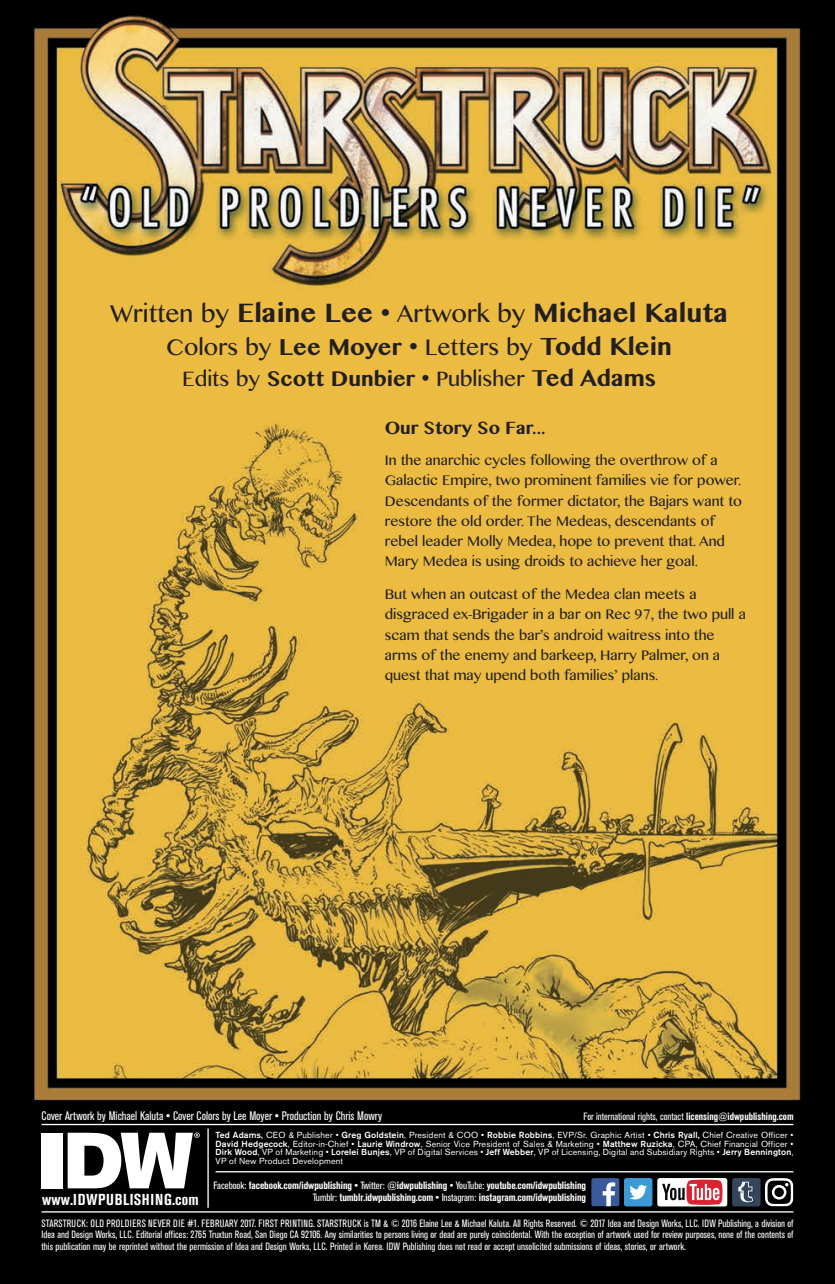
<style>
.page{position:relative;width:835px;height:1284px;background:#fff}
.page>*{position:absolute;margin:0;border:0;box-sizing:border-box;transform-origin:0 0}
.t1{font:700 26.25px "Lao MN";color:#231f20}
.t2{font:22.75px "Lao MN";color:#231f20}
.t3{font:21px "Lao MN";color:#231f20}
.t4{font:700 17.5px "Lao MN";color:#231f20}
.t5{font:700 condensed 15.75px "Akzidenz Grotesk BE";letter-spacing:.03em;color:#fff;scale:1.04 1}
.t6{font:14px/20.1px "Lao MN";color:#231f20}
.t7{font:condensed 12.25px "Akzidenz Grotesk BE";color:#fff}
.t8{font:condensed 10.5px/11.4px "Akzidenz Grotesk BE";letter-spacing:.005em;color:#fff;text-align:justify}
.t9{font:700 condensed 10.5px/12.2px "Akzidenz Grotesk BE";letter-spacing:-.01em;color:#fff;text-align:right;scale:1.05 1}
.t10{font:8.75px/8.8px "Akzidenz Grotesk BE";letter-spacing:.015em;color:#fff;text-align:justify}
.s1{font-weight:400;font-size:24.5px}
.s2{font-weight:700}
.s3{font-weight:700;font-size:24.5px}
.s4{font-weight:700;font-size:22.75px}
.s5{font-weight:500}
.s6{font-weight:400}
</style>
<div class="page">
<img style="left:0;top:0;width:835px;height:1284px">
<div style="left:42px;top:1132px;width:21px;height:56px;background:#fff"></div>
<svg style="left:68px;top:1132px;width:132px;height:56px"></svg>
<hr style="left:42px;top:1211px;width:751px;height:1px;background:#fff">
<hr style="left:42px;top:1123px;width:751px;height:2px;background:#fff">
<hr style="left:216px;top:1171px;width:577px;height:1px;background:#fff">
<hr style="left:207px;top:1128px;width:2px;height:79px;background:#fff">
<div style="left:624px;top:1178px;width:28px;height:28px;background:#3c9bd5;border-radius:3px"></div>
<svg style="left:629px;top:1185px;width:18px;height:14px"></svg>
<div style="left:591px;top:1178px;width:28px;height:28px;background:#3b5a9a;border-radius:2px"></div>
<svg style="left:602px;top:1182px;width:13px;height:24px"></svg>
<svg style="left:657px;top:1178px;width:70px;height:28px"></svg>
<svg style="left:662px;top:1179px;width:60px;height:25px"></svg>
<svg style="left:765px;top:1178px;width:28px;height:28px"></svg>
<div style="left:732px;top:1178px;width:28px;height:28px;background:#35465c;border-radius:3px"></div>
<svg style="left:738px;top:1181px;width:17px;height:22px"></svg>
<h1 class="t1" style="left:110px;top:297px;width:619px"><span class="s1">Written by</span> Elaine Lee <span class="s1">• Artwork by</span> Michael Kaluta</h1>
<h2 class="t2" style="left:166px;top:334px;width:507px">Colors by <span class="s2">Lee Moyer</span> • Letters by <span class="s3">Todd Klein</span></h2>
<h3 class="t3" style="left:182px;top:366px;width:475px">Edits by <span class="s2">Scott Dunbier</span> • Publisher <span class="s4">Ted Adams</span></h3>
<h3 class="t4" style="left:385px;top:417px;width:162px">Our Story So Far...</h3>
<p class="t6" style="left:385px;top:450px;width:359px">In the anarchic cycles following the overthrow of a Galactic Empire, two prominent families vie for power.<br>Descendants of the former dictator, the Bajars want to restore the old order. The Medeas, descendants of rebel leader Molly Medea, hope to prevent that. And Mary Medea is using droids to achieve her goal.</p>
<p class="t6" style="left:385px;top:584px;width:363px">But when an outcast of the Medea clan meets a disgraced ex-Brigader in a bar on Rec 97, the two pull a scam that sends the bar’s android waitress into the arms of the enemy and barkeep, Harry Palmer, on a quest that may upend both families’ plans.</p>
<p class="t7" style="left:42px;top:1111px;width:342px">Cover Artwork by Michael Kaluta • Cover Colors by Lee Moyer • Production by Chris Mowry</p>
<p class="t8" style="left:583px;top:1111px;width:211px">For international rights, contact <span class="s2">licensing@idwpublishing.com</span></p>
<p class="t10" style="left:216px;top:1131px;width:579px"><span class="s5">Ted Adams,</span> CEO &amp; Publisher • <span class="s5">Greg Goldstein</span>, President &amp; COO • <span class="s5">Robbie Robbins</span>, EVP/Sr. Graphic Artist • <span class="s5">Chris Ryall,</span> Chief Creative Officer • <span class="s5">David Hedgecock</span>, Editor-in-Chief • <span class="s5">Laurie Windrow</span>, Senior Vice President of Sales &amp; Marketing • <span class="s5">Matthew Ruzicka</span>, CPA, Chief Financial Officer • <span class="s5">Dirk Wood</span>, VP of Marketing • <span class="s5">Lorelei Bunjes</span>, VP of Digital Services • <span class="s5">Jeff Webber</span>, VP of Licensing, Digital and Subsidiary Rights • <span class="s5">Jerry Bennington</span>, VP of New Product Development</p>
<h3 class="t5" style="left:42px;top:1193px;width:152px">www.IDWPUBLISHING.com</h3>
<p class="t9" style="left:213px;top:1180px;width:356px"><span class="s6">Facebook:</span> facebook.com/idwpublishing <span class="s6">• Twitter:</span> @idwpublishing <span class="s6">• YouTube:</span> youtube.com/idwpublishing<br><span class="s6">Tumblr:</span> tumblr.idwpublishing.com <span class="s6">• Instagram:</span> instagram.com/idwpublishing</p>
<p class="t8" style="left:42px;top:1218px;width:753px">STARSTRUCK: OLD PROLDIERS NEVER DIE #1. FEBRUARY 2017. FIRST PRINTING. STARSTRUCK is TM &amp; © 2016 Elaine Lee &amp; Michael Kaluta. All Rights Reserved. © 2017 Idea and Design Works, LLC. IDW Publishing, a division of Idea and Design Works, LLC. Editorial offices: 2765 Truxtun Road, San Diego CA 92106. Any similarities to persons living or dead are purely coincidental. With the exception of artwork used for review purposes, none of the contents of this publication may be reprinted without the permission of Idea and Design Works, LLC. Printed in Korea. IDW Publishing does not read or accept unsolicited submissions of ideas, stories, or artwork.</p>
</div>
